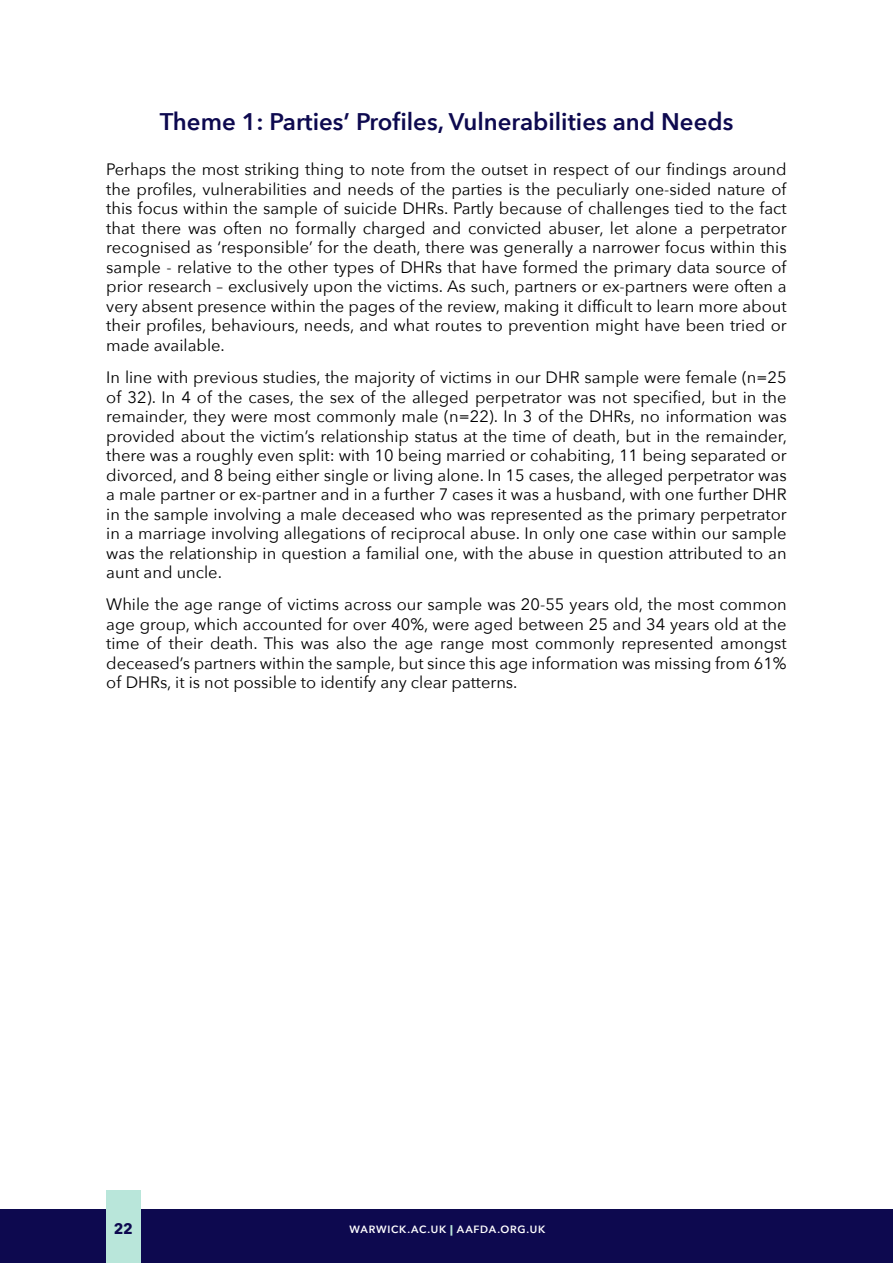
<style>
.page{position:relative;width:893px;height:1263px;background:#fff}
.page>*{position:absolute;margin:0;border:0;box-sizing:border-box;transform-origin:0 0}
.Heading_1{font:600 24px "Avenir Next";color:#0d094f}
.t1{font:16.5px/19.5px "Avenir Next";color:#000;text-align:justify}
.t2{font:700 15px "Avenir Next";color:#0d094f}
.t3{font:600 10.5px "Avenir Next";letter-spacing:.075em;color:#fff}
.s1{font-weight:800;color:#b9e6da}
</style>
<div class="page">
<div style="left:0;top:1210px;width:893px;height:53px;background:#0d094f"></div>
<div style="left:106px;top:1191px;width:34px;height:72px;background:#b9e6da"></div>
<p class="Heading_1" style="left:160px;top:101px;width:575px">Theme 1: Parties’ Profiles, Vulnerabilities and Needs</p>
<p class="t1" style="left:106px;top:159px;width:682px">Perhaps the most striking thing to note from the outset in respect of our findings around the profiles, vulnerabilities and needs of the parties is the peculiarly one-sided nature of this focus within the sample of suicide DHRs. Partly because of challenges tied to the fact that there was often no formally charged and convicted abuser, let alone a perpetrator recognised as ‘responsible’ for the death, there was generally a narrower focus within this sample - relative to the other types of DHRs that have formed the primary data source of prior research – exclusively upon the victims. As such, partners or ex-partners were often a very absent presence within the pages of the review, making it difficult to learn more about their profiles, behaviours, needs, and what routes to prevention might have been tried or made available.</p>
<p class="t1" style="left:106px;top:367px;width:682px">In line with previous studies, the majority of victims in our DHR sample were female (n=25 of 32). In 4 of the cases, the sex of the alleged perpetrator was not specified, but in the remainder, they were most commonly male (n=22). In 3 of the DHRs, no information was provided about the victim’s relationship status at the time of death, but in the remainder, there was a roughly even split: with 10 being married or cohabiting, 11 being separated or divorced, and 8 being either single or living alone. In 15 cases, the alleged perpetrator was a male partner or ex-partner and in a further 7 cases it was a husband, with one further DHR in the sample involving a male deceased who was represented as the primary perpetrator in a marriage involving allegations of reciprocal abuse. In only one case within our sample was the relationship in question a familial one, with the abuse in question attributed to an aunt and uncle.</p>
<p class="t1" style="left:106px;top:594px;width:682px">While the age range of victims across our sample was 20-55 years old, the most common age group, which accounted for over 40%, were aged between 25 and 34 years old at the time of their death. This was also the age range most commonly represented amongst deceased’s partners within the sample, but since this age information was missing from 61% of DHRs, it is not possible to identify any clear patterns.</p>
<p class="t2" style="left:114px;top:1216px;width:21px">22</p>
<p class="t3" style="left:350px;top:1220px;width:197px">WARWICK.AC.UK <span class="s1">|</span> AAFDA.ORG.UK</p>
</div>
